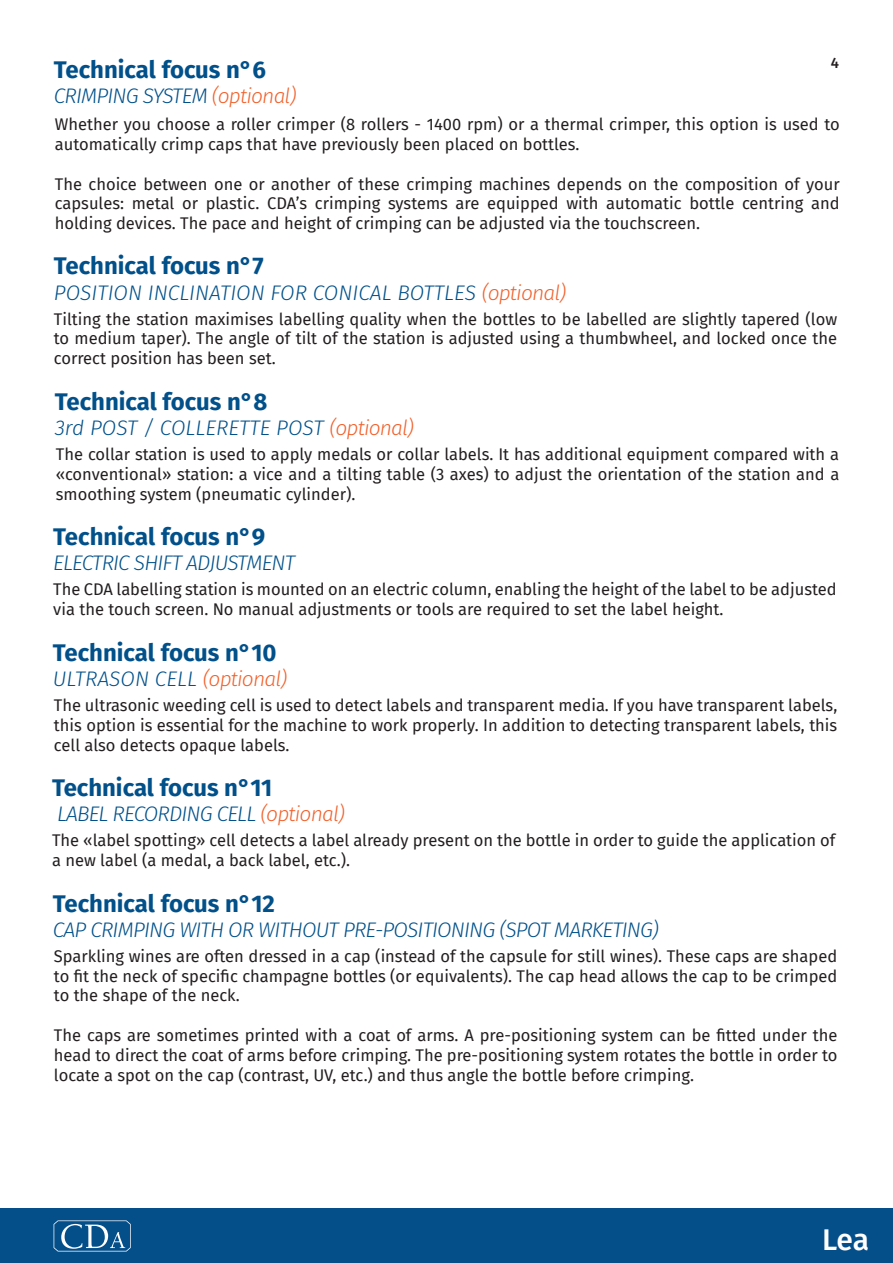
<style>
.page{position:relative;width:893px;height:1263px;background:#fff}
.page>*{position:absolute;margin:0;border:0;box-sizing:border-box;transform-origin:0 0}
.t1{font:500 30px "Fira Sans";color:#fff}
.t2{font:700 24px "Fira Sans";color:#01508a}
.t3{font:italic 300 21px "Fira Sans";letter-spacing:-.04em;color:#01508a}
.t4{font:italic 300 21px "Fira Sans";color:#01508a}
.t5{font:16.5px/19.8px "Fira Sans";color:#231f20;text-align:justify}
.t6{font:500 15px "Fira Sans";color:#231f20}
.s1{color:#f2602a}
</style>
<div class="page">
<div style="left:0;top:1208px;width:893px;height:54px;background:#044f8a"></div>
<svg style="left:54px;top:1220px;width:77px;height:31px"></svg>
<p class="t6" style="left:831px;top:52px;width:10px">4</p>
<h2 class="t2" style="left:54px;top:53px;width:214px">Technical focus n°6</h2>
<p class="t3" style="left:54px;top:81px;width:244px">CRIMPING SYSTEM <span class="s1">(optional)</span></p>
<p class="t5" style="left:55px;top:115px;width:787px">Whether you choose a roller crimper (8 rollers - 1400 rpm) or a thermal crimper, this option is used to automatically crimp caps that have previously been placed on bottles.</p>
<p class="t5" style="left:55px;top:174px;width:786px">The choice between one or another of these crimping machines depends on the composition of your capsules: metal or plastic. CDA’s crimping systems are equipped with automatic bottle centring and holding devices. The pace and height of crimping can be adjusted via the touchscreen.</p>
<h2 class="t2" style="left:54px;top:249px;width:211px">Technical focus n°7</h2>
<p class="t4" style="left:54px;top:277px;width:514px">POSITION INCLINATION FOR CONICAL BOTTLES <span class="s1">(optional)</span></p>
<p class="t5" style="left:54px;top:309px;width:785px">Tilting the station maximises labelling quality when the bottles to be labelled are slightly tapered (low to medium taper). The angle of tilt of the station is adjusted using a thumbwheel, and locked once the correct position has been set.</p>
<h2 class="t2" style="left:55px;top:384px;width:214px">Technical focus n°8</h2>
<p class="t4" style="left:55px;top:413px;width:361px">3rd POST / COLLERETTE POST <span class="s1">(optional)</span></p>
<p class="t5" style="left:56px;top:444px;width:785px">The collar station is used to apply medals or collar labels. It has additional equipment compared with a «conventional» station: a vice and a tilting table (3 axes) to adjust the orientation of the station and a smoothing system (pneumatic cylinder).</p>
<h2 class="t2" style="left:53px;top:520px;width:213px">Technical focus n°9</h2>
<p class="t3" style="left:53px;top:548px;width:243px">ELECTRIC SHIFT ADJUSTMENT</p>
<p class="t5" style="left:53px;top:580px;width:785px">The CDA labelling station is mounted on an electric column, enabling the height of the label to be adjusted via the touch screen. No manual adjustments or tools are required to set the label height.</p>
<h2 class="t2" style="left:53px;top:635px;width:225px">Technical focus n°10</h2>
<p class="t4" style="left:53px;top:664px;width:236px">ULTRASON CELL <span class="s1">(optional)</span></p>
<p class="t5" style="left:54px;top:695px;width:785px">The ultrasonic weeding cell is used to detect labels and transparent media. If you have transparent labels, this option is essential for the machine to work properly. In addition to detecting transparent labels, this cell also detects opaque labels.</p>
<h2 class="t2" style="left:52px;top:771px;width:222px">Technical focus n°11</h2>
<p class="t3" style="left:57px;top:799px;width:289px">LABEL RECORDING CELL <span class="s1">(optional)</span></p>
<p class="t5" style="left:52px;top:831px;width:785px">The «label spotting» cell detects a label already present on the bottle in order to guide the application of a new label (a medal, a back label, etc.).</p>
<h2 class="t2" style="left:53px;top:886px;width:224px">Technical focus n°12</h2>
<p class="t3" style="left:53px;top:915px;width:608px">CAP CRIMPING WITH OR WITHOUT PRE-POSITIONING (SPOT MARKETING)</p>
<p class="t5" style="left:54px;top:946px;width:785px">Sparkling wines are often dressed in a cap (instead of the capsule for still wines). These caps are shaped to fit the neck of specific champagne bottles (or equivalents). The cap head allows the cap to be crimped to the shape of the neck.</p>
<p class="t5" style="left:54px;top:1025px;width:785px">The caps are sometimes printed with a coat of arms. A pre-positioning system can be fitted under the head to direct the coat of arms before crimping. The pre-positioning system rotates the bottle in order to locate a spot on the cap (contrast, UV, etc.) and thus angle the bottle before crimping.</p>
<h1 class="t1" style="left:822px;top:1218px;width:48px">Lea</h1>
</div>
